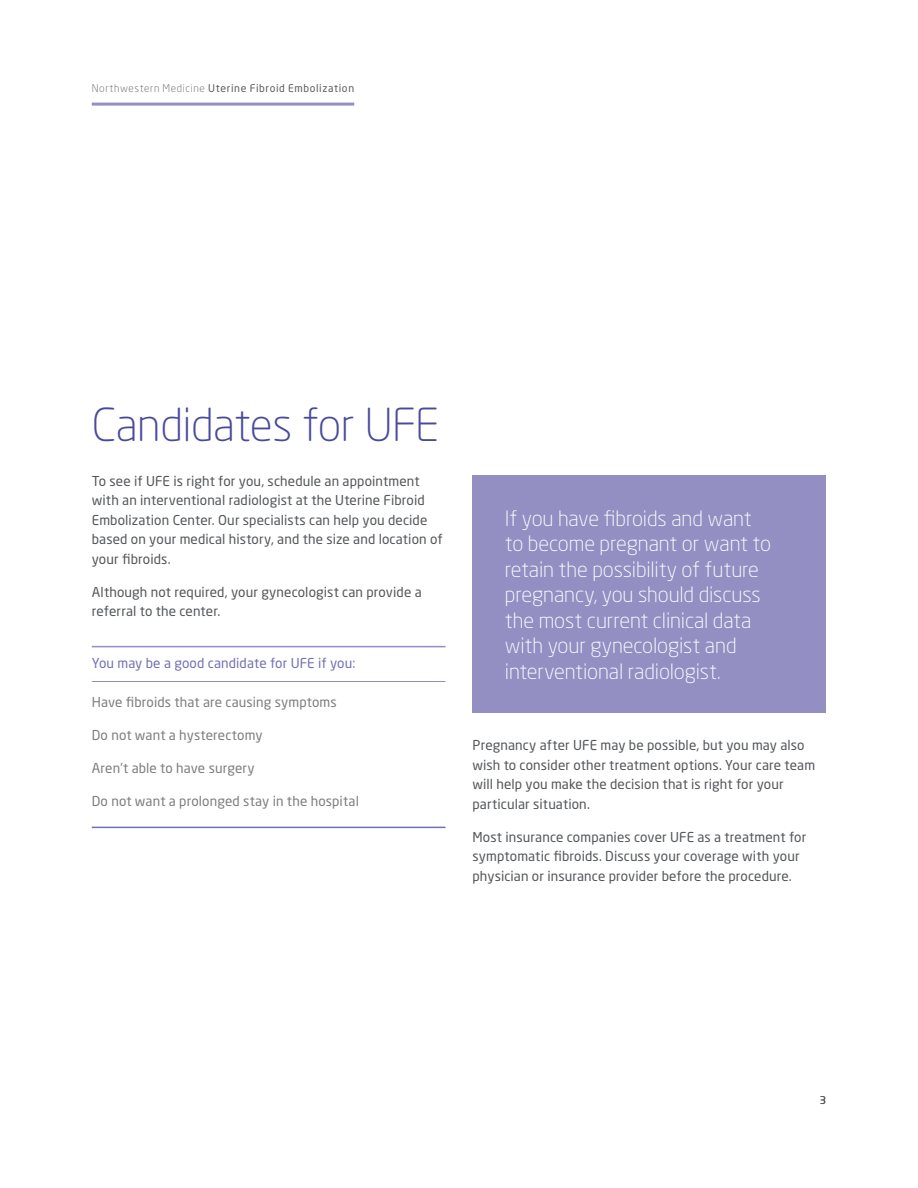
<style>
.page{position:relative;width:918px;height:1188px;background:#fff}
.page>*{position:absolute;margin:0;border:0;box-sizing:border-box;transform-origin:0 0}
.NM_-_Section_Headlin{font:300 45px "Neo Sans Pro";letter-spacing:-.01em;color:#494a9b}
.t1{font:300 21px/25.5px "Neo Sans Pro";letter-spacing:-.005em;color:#fff}
.NM_-_Body_Copy{font:13.5px/19.5px "Neo Sans Pro";letter-spacing:.005em;color:#54575a}
.NM_-_Bullet_List{font:13.5px "Neo Sans Pro";letter-spacing:.005em;color:#7c7e80}
.NM_-_Bullet_List__la{font:13.5px "Neo Sans Pro";letter-spacing:.01em;color:#7c7e80}
.NM_-_Bullet_List_Hea{font:13.5px "Neo Sans Pro";letter-spacing:.01em;color:#7471b2}
.t2{font:10.5px "Neo Sans Pro";letter-spacing:.055em;color:#5c5c5f}
.t3{font:10.5px "Neo Sans Pro";color:#54575a}
.s1{font-weight:300}
</style>
<div class="page">
<hr style="left:92px;top:103px;width:262px;height:3px;background:#938fc3">
<hr style="left:92px;top:646px;width:354px;height:1px;background:#938fc3">
<hr style="left:92px;top:681px;width:354px;height:1px;background:#938fc3">
<hr style="left:92px;top:827px;width:354px;height:1px;background:#7471b2">
<div style="left:472px;top:475px;width:354px;height:238px;background:#938fc3"></div>
<p class="t2" style="left:92px;top:82px;width:264px"><span class="s1">Northwestern Medicine</span> Uterine Fibroid Embolization</p>
<p class="NM_-_Section_Headlin" style="left:92px;top:398px;width:349px">Candidates for UFE</p>
<p class="NM_-_Body_Copy" style="left:92px;top:471px;width:352px">To see if UFE is right for you, schedule an appointment with an interventional radiologist at the Uterine Fibroid Embolization Center. Our specialists can help you decide based on your medical history, and the size and location of your fibroids.</p>
<p class="NM_-_Body_Copy" style="left:92px;top:582px;width:331px">Although not required, your gynecologist can provide a referral to the center.</p>
<p class="NM_-_Bullet_List_Hea" style="left:92px;top:654px;width:265px">You may be a good candidate for UFE if you:</p>
<p class="NM_-_Bullet_List" style="left:92px;top:694px;width:246px">Have fibroids that are causing symptoms</p>
<p class="NM_-_Bullet_List" style="left:92px;top:727px;width:172px">Do not want a hysterectomy</p>
<p class="NM_-_Bullet_List" style="left:92px;top:760px;width:164px">Aren’t able to have surgery</p>
<p class="NM_-_Bullet_List__la" style="left:92px;top:793px;width:269px">Do not want a prolonged stay in the hospital</p>
<p class="t1" style="left:505px;top:505px;width:268px">If you have fibroids and want to become pregnant or want to retain the possibility of future pregnancy, you should discuss the most current clinical data with your gynecologist and interventional radiologist.</p>
<p class="NM_-_Body_Copy" style="left:472px;top:735px;width:344px">Pregnancy after UFE may be possible, but you may also wish to consider other treatment options. Your care team will help you make the decision that is right for your particular situation.</p>
<p class="NM_-_Body_Copy" style="left:472px;top:827px;width:335px">Most insurance companies cover UFE as a treatment for symptomatic fibroids. Discuss your coverage with your physician or insurance provider before the procedure.</p>
<p class="t3" style="left:820px;top:1094px;width:8px">3</p>
</div>
